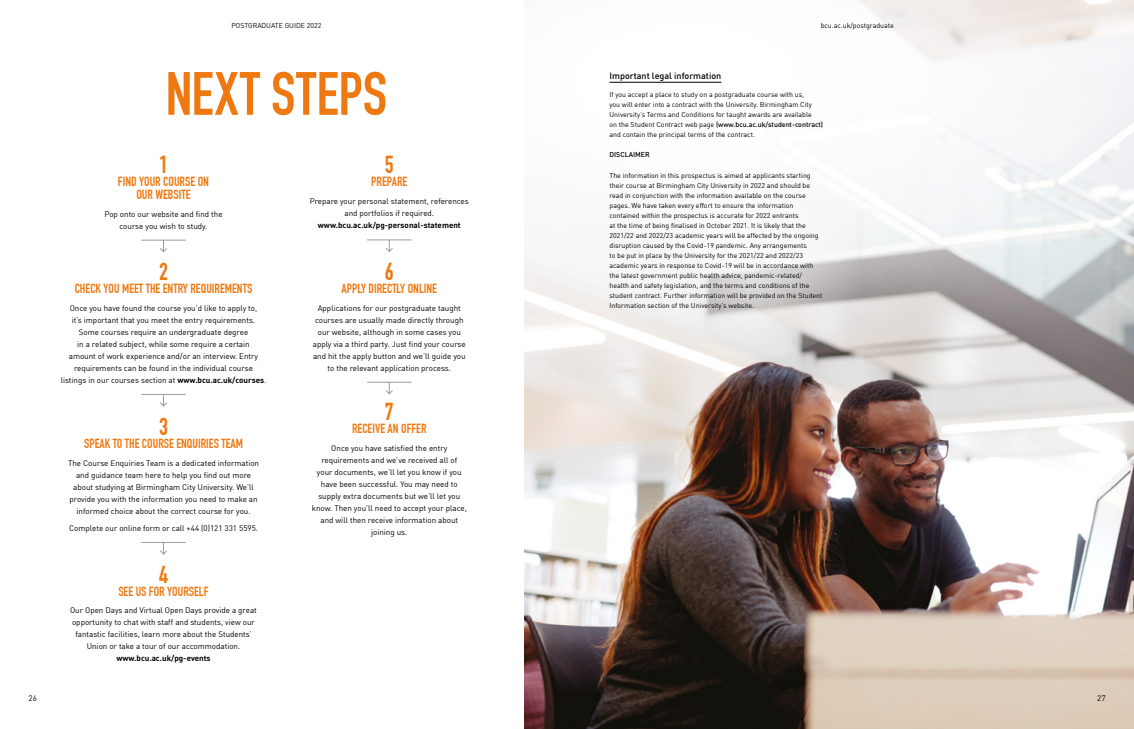
<style>
.page{position:relative;width:1134px;height:729px;background:#fff}
.page>*{position:absolute;margin:0;border:0;box-sizing:border-box;transform-origin:0 0}
.t1{font:700 60px "DIN Condensed";letter-spacing:.005em;color:#ef7911}
.t2{font:700 24px "DIN Condensed";color:#ef7911}
.t3{font:700 13px/13px "DIN Condensed";color:#ef7911;text-align:center}
.sub_head_10pt_underl{font:500 9px "DIN Offc";color:#000}
.t4{font:8px/12px "DIN Offc";color:#000;text-align:center}
.t5{font:700 8px "DIN Offc";color:#000}
.t6{font:7px/10px "DIN Offc";color:#000}
.t7{font:500 7px "DIN Offc";color:#000}
.s1{font-weight:700}
.s2{font-weight:500}
</style>
<div class="page">
<hr style="left:141px;top:240px;width:45px;height:1px;background:#9d9d9c">
<hr style="left:141px;top:394px;width:45px;height:1px;background:#9d9d9c">
<svg style="left:160px;top:240px;width:7px;height:12px"></svg>
<hr style="left:367px;top:240px;width:45px;height:1px;background:#9d9d9c">
<svg style="left:385px;top:240px;width:8px;height:12px"></svg>
<hr style="left:367px;top:382px;width:45px;height:1px;background:#9d9d9c">
<svg style="left:385px;top:382px;width:8px;height:12px"></svg>
<svg style="left:160px;top:395px;width:7px;height:12px"></svg>
<img style="left:524px;top:0;width:610px;height:729px">
<svg style="left:647px;top:200px;width:215px;height:157px"></svg>
<hr style="left:609px;top:82px;width:112px;height:1px;background:#000">
<hr style="left:141px;top:542px;width:45px;height:1px;background:#9d9d9c">
<svg style="left:160px;top:543px;width:7px;height:11px"></svg>
<p class="t4" style="left:28px;top:691px;width:10px">26</p>
<p class="t6" style="left:231px;top:21px;width:91px">POSTGRADUATE GUIDE 2022</p>
<p class="t1" style="left:166px;top:58px;width:223px">NEXT STEPS</p>
<p class="t2" style="left:159px;top:151px;width:10px">1</p>
<p class="t3" style="left:118px;top:175px;width:92px">FIND YOUR COURSE ON<br>OUR WEBSITE</p>
<p class="t4" style="left:104px;top:208px;width:120px">Pop onto our website and find the course you wish to study.</p>
<p class="t2" style="left:159px;top:258px;width:10px">2</p>
<p class="t3" style="left:75px;top:282px;width:179px">CHECK YOU MEET THE ENTRY REQUIREMENTS</p>
<p class="t4" style="left:70px;top:302px;width:189px">Once you have found the course you’d like to apply to,</p>
<p class="t4" style="left:72px;top:314px;width:185px">it’s important that you meet the entry requirements.</p>
<p class="t4" style="left:79px;top:326px;width:171px">Some courses require an undergraduate degree</p>
<p class="t4" style="left:77px;top:338px;width:174px">in a related subject, while some require a certain</p>
<p class="t4" style="left:69px;top:350px;width:191px">amount of work experience and/or an interview. Entry</p>
<p class="t4" style="left:74px;top:362px;width:180px">requirements can be found in the individual course</p>
<p class="t4" style="left:61px;top:374px;width:207px">listings in our courses section at <span class="s1">www.bcu.ac.uk/courses</span>.</p>
<p class="t2" style="left:159px;top:412px;width:10px">3</p>
<p class="t3" style="left:84px;top:437px;width:160px">SPEAK TO THE COURSE ENQUIRIES TEAM</p>
<p class="t4" style="left:68px;top:456px;width:193px">The Course Enquiries Team is a dedicated information and guidance team here to help you find out more about studying at Birmingham City University. We’ll provide you with the information you need to make an informed choice about the correct course for you.</p>
<p class="t4" style="left:69px;top:522px;width:190px">Complete our online form or call +44 (0)121 331 5595.</p>
<p class="t2" style="left:159px;top:560px;width:10px">4</p>
<p class="t3" style="left:118px;top:584px;width:92px">SEE US FOR YOURSELF</p>
<p class="t4" style="left:70px;top:604px;width:188px">Our Open Days and Virtual Open Days provide a great opportunity to chat with staff and students, view our fantastic facilities, learn more about the Students’ Union or take a tour of our accommodation. <span class="s1">www.bcu.ac.uk/pg-events</span></p>
<p class="t2" style="left:385px;top:151px;width:10px">5</p>
<p class="t3" style="left:371px;top:175px;width:38px">PREPARE</p>
<p class="t4" style="left:310px;top:195px;width:161px">Prepare your personal statement, references and portfolios if required.</p>
<p class="t5" style="left:318px;top:220px;width:144px">www.bcu.ac.uk/pg-personal-statement</p>
<p class="t2" style="left:385px;top:258px;width:10px">6</p>
<p class="t3" style="left:342px;top:282px;width:97px">APPLY DIRECTLY ONLINE</p>
<p class="t4" style="left:313px;top:302px;width:155px">Applications for our postgraduate taught courses are usually made directly through our website, although in some cases you apply via a third party. Just find your course and hit the apply button and we’ll guide you to the relevant application process.</p>
<p class="t2" style="left:385px;top:397px;width:10px">7</p>
<p class="t3" style="left:352px;top:422px;width:76px">RECEIVE AN OFFER</p>
<p class="t4" style="left:312px;top:442px;width:157px">Once you have satisfied the entry requirements and we’ve received all of<br>your documents, we’ll let you know if you have been successful. You may need to supply extra documents but we’ll let you know. Then you’ll need to accept your place, and will then receive information about joining us.</p>
<p class="t6" style="left:821px;top:20px;width:75px">bcu.ac.uk/postgraduate</p>
<p class="sub_head_10pt_underl" style="left:609px;top:70px;width:113px">Important legal information</p>
<p class="t6" style="left:609px;top:90px;width:215px">If you accept a place to study on a postgraduate course with us,<br>you will enter into a contract with the University. Birmingham City University’s Terms and Conditions for taught awards are available<br>on the Student Contract web page <span class="s2">(www.bcu.ac.uk/student-contract) </span>and contain the principal terms of the contract.</p>
<p class="t7" style="left:609px;top:150px;width:42px">DISCLAIMER</p>
<p class="t6" style="left:609px;top:170px;width:214px">The information in this prospectus is aimed at applicants starting their course at Birmingham City University in 2022 and should be read in conjunction with the information available on the course pages. We have taken every effort to ensure the information contained within the prospectus is accurate for 2022 entrants<br>at the time of being finalised in October 2021. It is likely that the 2021/22 and 2022/23 academic years will be affected by the ongoing disruption caused by the Covid-19 pandemic. Any arrangements<br>to be put in place by the University for the 2021/22 and 2022/23 academic years in response to Covid-19 will be in accordance with the latest government public health advice, pandemic-related/ health and safety legislation, and the terms and conditions of the student contract. Further information will be provided on the Student Information section of the University’s website.</p>
<p class="t4" style="left:1097px;top:691px;width:10px">27</p>
</div>
